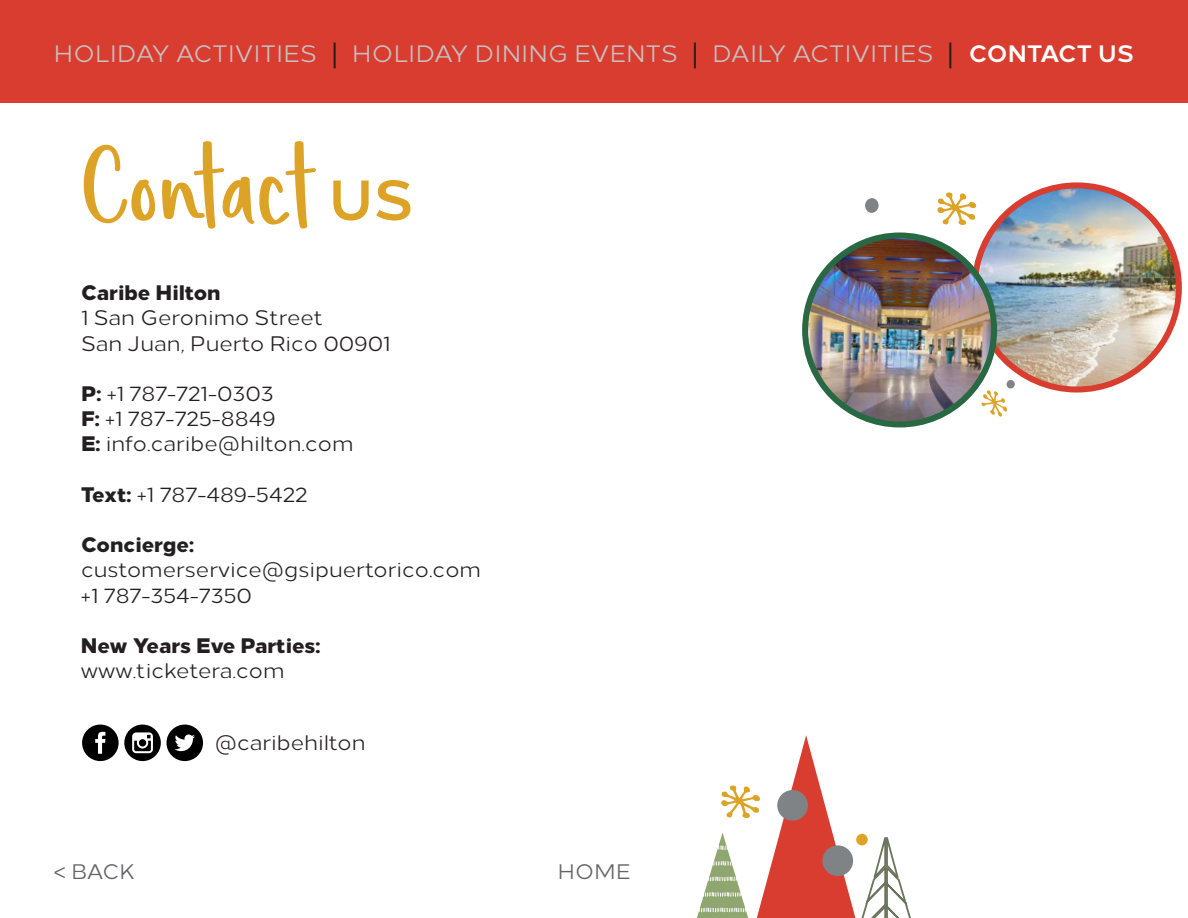
<style>
.page{position:relative;width:1188px;height:918px;background:#fff}
.page>*{position:absolute;margin:0;border:0;box-sizing:border-box;transform-origin:0 0}
.t1{font:161.25px "Simple Joys 2.0";letter-spacing:-.01em;color:#dca326}
.t2{font:700 56.4px "Loew Two Zero";color:#dca326}
.t3{font:28.5px "Loew Two Zero";color:#231f20}
.t4{font:23.7px "Loew Two Zero";color:#c5c2c3}
.t5{font:700 23.7px "Loew Two Zero";color:#fff}
.t6{font:21px/25.2px "Loew Two Zero";color:#231f20}
.t7{font:800 21px/25.2px "Loew Two Zero";color:#231f20}
.t8{font:21px "Loew Two Zero";color:#636366}
.s1{font-weight:800}
.s2{font-weight:400}
</style>
<div class="page">
<svg style="left:82px;top:725px;width:79px;height:36px"></svg>
<svg style="left:167px;top:725px;width:36px;height:36px"></svg>
<svg style="left:697px;top:735px;width:214px;height:183px"></svg>
<div style="left:856px;top:834px;width:12px;height:11px;background:#dca326;border-radius:50%"></div>
<div style="left:777px;top:790px;width:31px;height:31px;background:#808385;border-radius:50%"></div>
<div style="left:822px;top:845px;width:31px;height:31px;background:#808385;border-radius:50%"></div>
<div style="left:0;top:0;width:1188px;height:103px;background:#d93d30"></div>
<img style="left:968px;top:182px;width:214px;height:214px">
<img style="left:805px;top:236px;width:189px;height:188px;border-radius:94px">
<div style="left:802px;top:232px;width:195px;height:196px;border:6px solid #286943;border-radius:50%"></div>
<svg style="left:937px;top:192px;width:39px;height:33px"></svg>
<svg style="left:981px;top:390px;width:26px;height:27px"></svg>
<div style="left:865px;top:198px;width:14px;height:15px;background:#808385;border-radius:50%"></div>
<div style="left:1006px;top:380px;width:9px;height:9px;background:#808385;border-radius:50%"></div>
<p class="t4" style="left:53px;top:35px;width:265px">HOLIDAY ACTIVITIES</p>
<p class="t3" style="left:330px;top:32px;width:10px">|</p>
<p class="t4" style="left:352px;top:35px;width:327px">HOLIDAY DINING EVENTS</p>
<p class="t3" style="left:691px;top:32px;width:10px">|</p>
<p class="t4" style="left:712px;top:35px;width:223px">DAILY ACTIVITIES</p>
<p class="t3" style="left:946px;top:32px;width:10px">|</p>
<p class="t5" style="left:969px;top:35px;width:167px">CONTACT US</p>
<p class="t1" style="left:82px;top:118px;width:235px">Contact</p>
<p class="t2" style="left:328px;top:154px;width:87px">US</p>
<p class="t7" style="left:81px;top:278px;width:141px">Caribe Hilton</p>
<p class="t6" style="left:81px;top:303px;width:244px">1 San Geronimo Street</p>
<p class="t6" style="left:81px;top:329px;width:311px">San Juan, Puerto Rico 00901</p>
<p class="t6" style="left:81px;top:379px;width:194px"><span class="s1">P:</span> +1 787-721-0303</p>
<p class="t6" style="left:81px;top:404px;width:196px"><span class="s1">F:</span> +1 787-725-8849</p>
<p class="t6" style="left:81px;top:429px;width:274px"><span class="s1">E:</span> info.caribe@hilton.com</p>
<p class="t6" style="left:81px;top:480px;width:228px"><span class="s1">Text:</span> +1 787-489-5422</p>
<p class="t6" style="left:81px;top:530px;width:402px"><span class="s1">Concierge: </span>customerservice@gsipuertorico.com +1 787-354-7350</p>
<p class="t7" style="left:81px;top:631px;width:241px">New Years Eve Parties: <span class="s2">www.ticketera.com</span></p>
<p class="t8" style="left:54px;top:855px;width:83px">&lt; BACK</p>
<p class="t6" style="left:215px;top:728px;width:152px">@caribehilton</p>
<p class="t8" style="left:557px;top:855px;width:75px">HOME</p>
</div>
